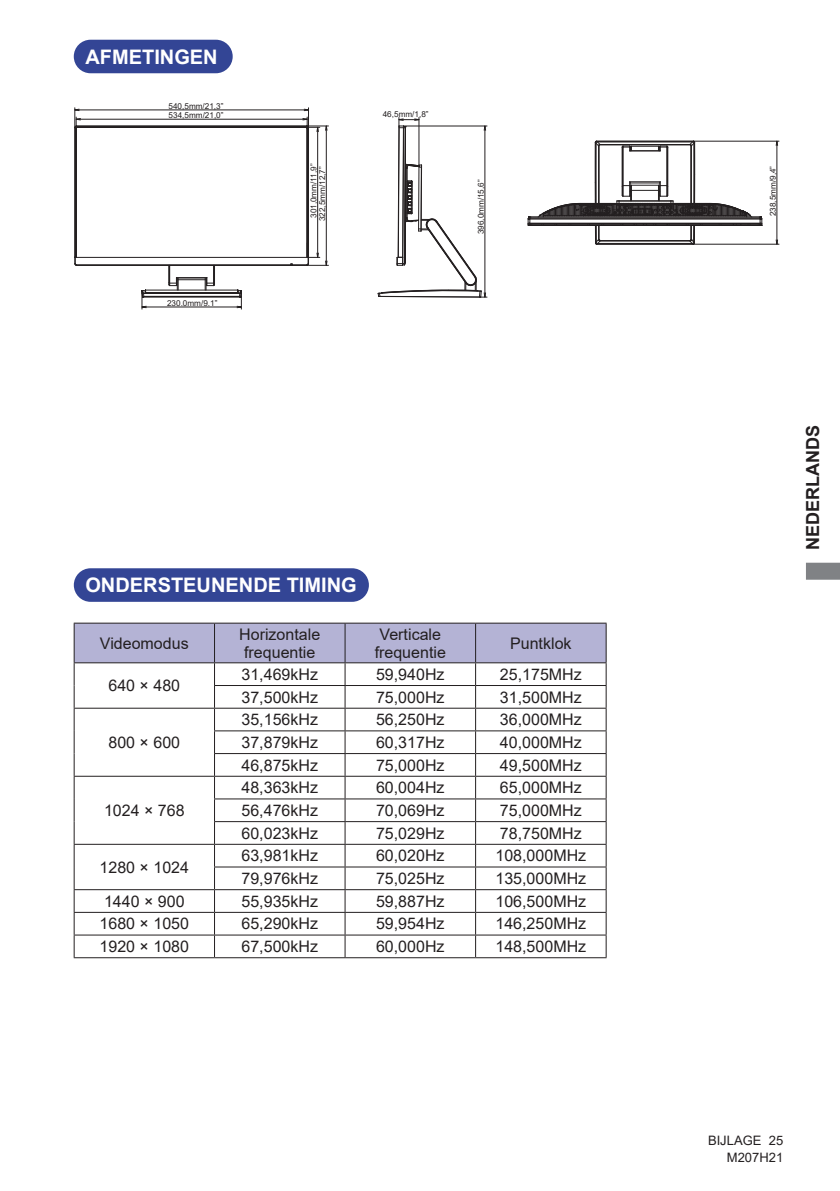
<style>
.page{position:relative;width:840px;height:1191px;background:#fff}
.page>*{position:absolute;margin:0;border:0;box-sizing:border-box;transform-origin:0 0}
.t1{font:700 20px "Arial";color:#fff}
.t2{font:700 18px "Arial";color:#231f20}
.t3{font:16px/18px "Arial";color:#231f20;text-align:center}
.t4{font:13px "Arial";color:#231f20}
.t5{font:8.2px/9.2px "Arial";color:#231f20}
</style>
<div class="page">
<svg style="left:806px;top:562px;width:33px;height:18px"></svg>
<div style="left:75px;top:41px;width:156px;height:31px;background:#334595;border-radius:16px"></div>
<div style="left:74px;top:40px;width:158px;height:33px;border:2px solid #334595;border-radius:16px"></div>
<div style="left:75px;top:569px;width:292px;height:32px;background:#334595;border-radius:16px"></div>
<div style="left:74px;top:568px;width:294px;height:34px;border:2px solid #334595;border-radius:16px"></div>
<hr style="left:74px;top:622px;width:140px;height:1px;background:#231f20">
<hr style="left:214px;top:622px;width:131px;height:1px;background:#231f20">
<hr style="left:345px;top:622px;width:130px;height:1px;background:#231f20">
<hr style="left:475px;top:622px;width:131px;height:1px;background:#231f20">
<svg style="left:74px;top:623px;width:532px;height:334px"></svg>
<hr style="left:74px;top:957px;width:140px;height:1px;background:#231f20">
<hr style="left:214px;top:957px;width:131px;height:1px;background:#231f20">
<hr style="left:345px;top:957px;width:130px;height:1px;background:#231f20">
<hr style="left:475px;top:957px;width:131px;height:1px;background:#231f20">
<hr style="left:74px;top:128px;width:1px;height:129px;background:#231f20">
<hr style="left:75px;top:128px;width:1px;height:129px;background:#231f20">
<hr style="left:76px;top:128px;width:1px;height:129px;background:#231f20">
<hr style="left:144px;top:296px;width:95px;height:1px;background:#231f20">
<hr style="left:144px;top:293px;width:95px;height:1px;background:#231f20">
<hr style="left:146px;top:292px;width:91px;height:1px;background:#231f20">
<hr style="left:145px;top:290px;width:92px;height:1px;background:#231f20">
<hr style="left:76px;top:265px;width:230px;height:1px;background:#231f20">
<hr style="left:76px;top:264px;width:230px;height:1px;background:#231f20">
<hr style="left:75px;top:257px;width:233px;height:1px;background:#231f20">
<hr style="left:76px;top:127px;width:230px;height:1px;background:#231f20">
<hr style="left:76px;top:126px;width:230px;height:1px;background:#231f20">
<hr style="left:306px;top:128px;width:1px;height:129px;background:#231f20">
<hr style="left:307px;top:128px;width:1px;height:129px;background:#231f20">
<hr style="left:308px;top:128px;width:1px;height:129px;background:#231f20">
<svg style="left:168px;top:266px;width:47px;height:24px"></svg>
<svg style="left:74px;top:243px;width:3px;height:23px"></svg>
<hr style="left:143px;top:297px;width:96px;height:1px;background:#231f20">
<svg style="left:527px;top:141px;width:235px;height:104px"></svg>
<hr style="left:75px;top:110px;width:233px;height:1px;background:#231f20">
<svg style="left:74px;top:108px;width:7px;height:21px"></svg>
<hr style="left:76px;top:119px;width:231px;height:1px;background:#231f20">
<hr style="left:326px;top:126px;width:1px;height:139px;background:#231f20">
<svg style="left:302px;top:108px;width:26px;height:24px"></svg>
<svg style="left:306px;top:243px;width:22px;height:23px"></svg>
<hr style="left:317px;top:127px;width:1px;height:130px;background:#231f20">
<svg style="left:141px;top:290px;width:6px;height:19px"></svg>
<svg style="left:236px;top:290px;width:6px;height:19px"></svg>
<hr style="left:142px;top:307px;width:99px;height:1px;background:#231f20">
<hr style="left:693px;top:141px;width:85px;height:1px;background:#231f20">
<hr style="left:692px;top:244px;width:86px;height:1px;background:#231f20">
<hr style="left:776px;top:141px;width:1px;height:103px;background:#231f20">
<svg style="left:377px;top:117px;width:110px;height:181px"></svg>
<hr style="left:484px;top:126px;width:1px;height:171px;background:#231f20">
<p class="t1" style="left:85px;top:42px;width:134px">AFMETINGEN</p>
<p class="t5" style="left:168px;top:101px;width:56px">540,5mm/21,3”<br>534,5mm/21,0”</p>
<p class="t5" style="left:167px;top:298px;width:52px">230.0mm/9.1”</p>
<p class="t5" style="left:309px;top:218px;width:56px;rotate:-90deg">301,0mm/11,9”</p>
<p class="t5" style="left:317px;top:221px;width:56px;rotate:-90deg">322,5mm/12,7”</p>
<p class="t5" style="left:382px;top:109px;width:47px">46,5mm/1,8”</p>
<p class="t5" style="left:476px;top:234px;width:56px;rotate:-90deg">396,0mm/15,6”</p>
<p class="t1" style="left:85px;top:571px;width:273px">ONDERSTEUNENDE TIMING</p>
<p class="t3" style="left:100px;top:634px;width:90px">Videomodus</p>
<p class="t3" style="left:239px;top:625px;width:82px">Horizontale frequentie</p>
<p class="t3" style="left:374px;top:625px;width:73px">Verticale frequentie</p>
<p class="t3" style="left:510px;top:634px;width:63px">Puntklok</p>
<p class="t3" style="left:108px;top:676px;width:73px">640 × 480</p>
<p class="t3" style="left:241px;top:665px;width:78px">31,469kHz</p>
<p class="t3" style="left:376px;top:665px;width:70px">59,940Hz</p>
<p class="t3" style="left:499px;top:665px;width:83px">25,175MHz</p>
<p class="t3" style="left:241px;top:688px;width:78px">37,500kHz</p>
<p class="t3" style="left:376px;top:688px;width:70px">75,000Hz</p>
<p class="t3" style="left:499px;top:688px;width:83px">31,500MHz</p>
<p class="t3" style="left:108px;top:733px;width:73px">800 × 600</p>
<p class="t3" style="left:104px;top:801px;width:82px">1024 × 768</p>
<p class="t3" style="left:99px;top:858px;width:91px">1280 × 1024</p>
<p class="t3" style="left:241px;top:710px;width:78px">35,156kHz</p>
<p class="t3" style="left:376px;top:710px;width:70px">56,250Hz</p>
<p class="t3" style="left:499px;top:710px;width:83px">36,000MHz</p>
<p class="t3" style="left:241px;top:733px;width:78px">37,879kHz</p>
<p class="t3" style="left:376px;top:733px;width:70px">60,317Hz</p>
<p class="t3" style="left:499px;top:733px;width:83px">40,000MHz</p>
<p class="t3" style="left:241px;top:756px;width:78px">46,875kHz</p>
<p class="t3" style="left:376px;top:756px;width:70px">75,000Hz</p>
<p class="t3" style="left:499px;top:756px;width:83px">49,500MHz</p>
<p class="t3" style="left:241px;top:778px;width:78px">48,363kHz</p>
<p class="t3" style="left:376px;top:778px;width:70px">60,004Hz</p>
<p class="t3" style="left:499px;top:778px;width:83px">65,000MHz</p>
<p class="t3" style="left:241px;top:801px;width:78px">56,476kHz</p>
<p class="t3" style="left:376px;top:801px;width:70px">70,069Hz</p>
<p class="t3" style="left:499px;top:801px;width:83px">75,000MHz</p>
<p class="t3" style="left:241px;top:824px;width:78px">60,023kHz</p>
<p class="t3" style="left:376px;top:824px;width:70px">75,029Hz</p>
<p class="t3" style="left:499px;top:824px;width:83px">78,750MHz</p>
<p class="t3" style="left:241px;top:846px;width:78px">63,981kHz</p>
<p class="t3" style="left:376px;top:846px;width:70px">60,020Hz</p>
<p class="t3" style="left:495px;top:846px;width:92px">108,000MHz</p>
<p class="t3" style="left:241px;top:869px;width:78px">79,976kHz</p>
<p class="t3" style="left:376px;top:869px;width:70px">75,025Hz</p>
<p class="t3" style="left:495px;top:869px;width:92px">135,000MHz</p>
<p class="t3" style="left:104px;top:892px;width:82px">1440 × 900</p>
<p class="t3" style="left:241px;top:892px;width:78px">55,935kHz</p>
<p class="t3" style="left:376px;top:892px;width:70px">59,887Hz</p>
<p class="t3" style="left:495px;top:892px;width:92px">106,500MHz</p>
<p class="t3" style="left:99px;top:914px;width:91px">1680 × 1050</p>
<p class="t3" style="left:241px;top:914px;width:78px">65,290kHz</p>
<p class="t3" style="left:376px;top:914px;width:70px">59,954Hz</p>
<p class="t3" style="left:495px;top:914px;width:92px">146,250MHz</p>
<p class="t3" style="left:99px;top:937px;width:91px">1920 × 1080</p>
<p class="t3" style="left:241px;top:937px;width:78px">67,500kHz</p>
<p class="t3" style="left:376px;top:937px;width:70px">60,000Hz</p>
<p class="t3" style="left:495px;top:937px;width:92px">148,500MHz</p>
<p class="t5" style="left:767px;top:216px;width:52px;rotate:-90deg">238,5mm/9,4”</p>
<p class="t2" style="left:799px;top:550px;width:126px;rotate:-90deg">NEDERLANDS</p>
<p class="t4" style="left:707px;top:1131px;width:77px">BIJLAGE 25</p>
<p class="t4" style="left:726px;top:1148px;width:58px">M207H21</p>
</div>
